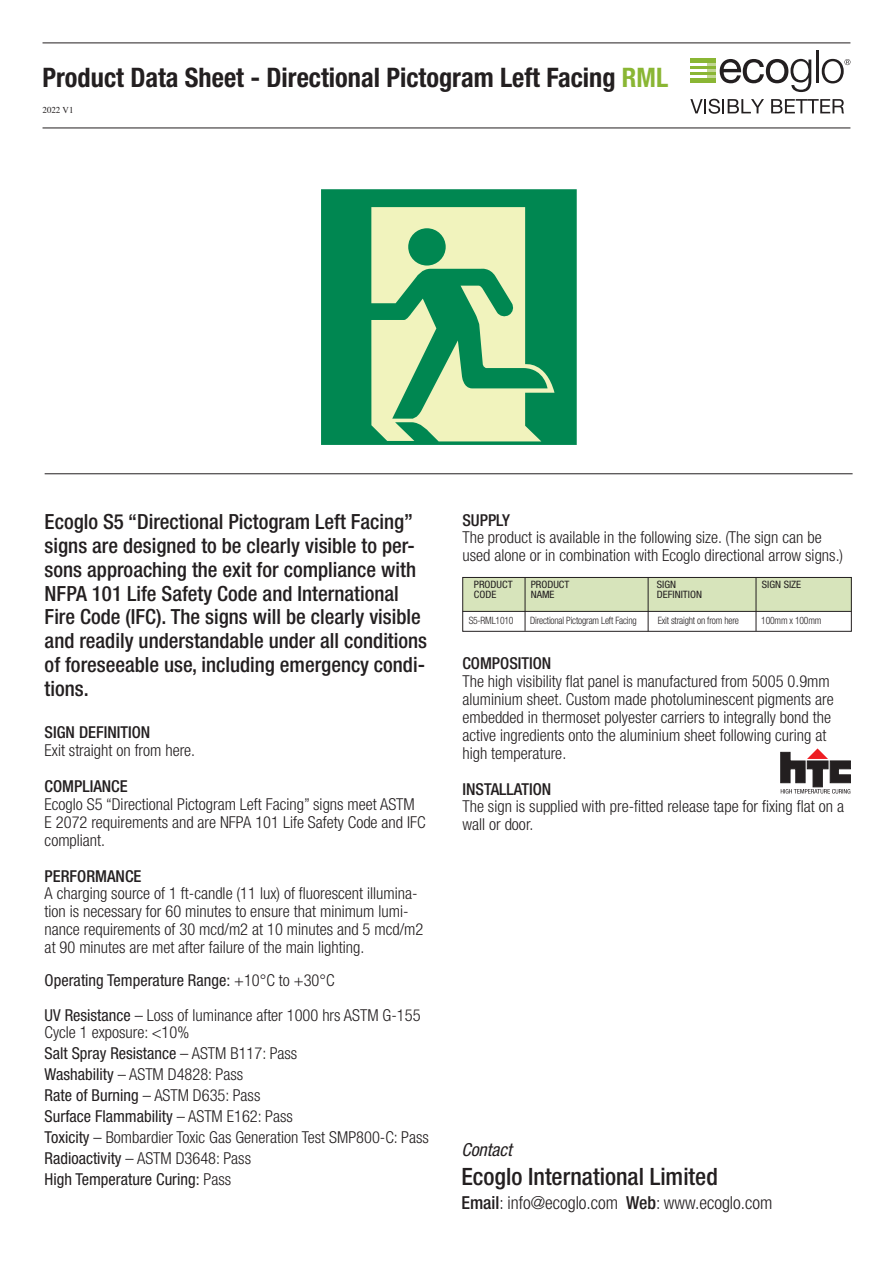
<style>
.page{position:relative;width:893px;height:1263px;background:#fff}
.page>*{position:absolute;margin:0;border:0;box-sizing:border-box;transform-origin:0 0}
.t1{font:700 condensed 26.85px "Helvetica Neue";color:#231f20}
.t2{font:500 condensed 23.85px "Helvetica Neue";color:#231f20}
.t3{font:500 condensed 20.85px/23.9px "Helvetica Neue";color:#231f20}
.t4{font:300 condensed 18px "Helvetica Neue";color:#231f20}
.t5{font:italic condensed 18px "Helvetica Neue";color:#231f20}
.t6{font:300 condensed 16.5px/18px "Helvetica Neue";color:#231f20}
.t7{font:condensed 16.5px "Helvetica Neue";color:#231f20}
.t8{font:500 condensed 16.5px "Helvetica Neue";color:#231f20}
.t9{font:300 condensed 10.2px "Helvetica Neue";letter-spacing:-.02em;color:#231f20;scale:.95 1}
.t10{font:condensed 10.2px "Helvetica Neue";color:#231f20;scale:1.05 1}
.t11{font:9px "Times";color:#231f20}
.s1{color:#8ab634}
.s2{font-weight:300}
.s3{font-weight:400}
.s4{font-weight:500}
</style>
<div class="page">
<div style="left:690px;top:58px;width:26px;height:5px;background:#8ab634"></div>
<div style="left:690px;top:78px;width:26px;height:5px;background:#8ab634"></div>
<hr style="left:690px;top:72px;width:26px;height:3px;background:#8ab634">
<hr style="left:690px;top:66px;width:26px;height:3px;background:#8ab634">
<svg style="left:707px;top:59px;width:104px;height:33px"></svg>
<hr style="left:816px;top:51px;width:2px;height:32px;background:#231f20">
<svg style="left:822px;top:59px;width:28px;height:24px"></svg>
<svg style="left:690px;top:99px;width:74px;height:15px"></svg>
<svg style="left:771px;top:99px;width:73px;height:14px"></svg>
<hr style="left:43px;top:43px;width:807px;height:1px;background:#231f20">
<hr style="left:43px;top:128px;width:807px;height:1px;background:#231f20">
<hr style="left:45px;top:473px;width:808px;height:1px;background:#231f20">
<svg style="left:321px;top:189px;width:256px;height:256px;background:#57ae78"></svg>
<div style="left:463px;top:577px;width:388px;height:34px;background:#d7e4bb"></div>
<div style="left:463px;top:577px;width:388px;height:54px;border:1px solid #231f20"></div>
<hr style="left:463px;top:611px;width:388px;height:1px;background:#231f20">
<hr style="left:525px;top:578px;width:1px;height:53px;background:#231f20">
<hr style="left:648px;top:578px;width:1px;height:53px;background:#231f20">
<hr style="left:756px;top:578px;width:1px;height:53px;background:#231f20">
<svg style="left:781px;top:748px;width:69px;height:46px"></svg>
<p class="t1" style="left:43px;top:61px;width:627px">Product Data Sheet - Directional Pictogram Left Facing <span class="s1">RML</span></p>
<p class="t11" style="left:43px;top:104px;width:32px">2022 V1</p>
<p class="t3" style="left:45px;top:509px;width:384px">Ecoglo S5 “Directional Pictogram Left Facing” signs are designed to be clearly visible to per&shy;sons approaching the exit for compliance with NFPA 101 Life Safety Code and International Fire Code (IFC). The signs will be clearly visible and readily understandable under all conditions of foreseeable use, including emergency condi&shy;tions.</p>
<p class="t8" style="left:45px;top:722px;width:107px">SIGN DEFINITION</p>
<p class="t6" style="left:45px;top:741px;width:152px">Exit straight on from here.</p>
<p class="t8" style="left:45px;top:776px;width:85px">COMPLIANCE</p>
<p class="t6" style="left:45px;top:795px;width:383px">Ecoglo S5 “Directional Pictogram Left Facing” signs meet ASTM<br>E 2072 requirements and are NFPA 101 Life Safety Code and IFC compliant.</p>
<p class="t8" style="left:45px;top:866px;width:98px">PERFORMANCE</p>
<p class="t6" style="left:45px;top:884px;width:380px">A charging source of 1 ft-candle (11 lux) of fluorescent illumina&shy;tion is necessary for 60 minutes to ensure that minimum lumi&shy;nance requirements of 30 mcd/m2 at 10 minutes and 5 mcd/m2 at 90 minutes are met after failure of the main lighting.</p>
<p class="t7" style="left:45px;top:971px;width:291px">Operating Temperature Range: <span class="s2">+10°C to +30°C</span></p>
<p class="t6" style="left:45px;top:1005px;width:377px"><span class="s3">UV Resistance</span> – Loss of luminance after 1000 hrs ASTM G-155</p>
<p class="t6" style="left:45px;top:1023px;width:146px">Cycle 1 exposure: &lt;10%</p>
<p class="t7" style="left:45px;top:1044px;width:254px">Salt Spray Resistance <span class="s2">– ASTM B117: Pass</span></p>
<p class="t6" style="left:45px;top:1065px;width:200px"><span class="s3">Washability</span> – ASTM D4828: Pass</p>
<p class="t6" style="left:45px;top:1086px;width:217px"><span class="s3">Rate of Burning</span> – ASTM D635: Pass</p>
<p class="t7" style="left:45px;top:1107px;width:250px">Surface Flammability <span class="s2">– ASTM E162: Pass</span></p>
<p class="t6" style="left:45px;top:1128px;width:386px"><span class="s3">Toxicity</span> – Bombardier Toxic Gas Generation Test SMP800-C: Pass</p>
<p class="t6" style="left:45px;top:1149px;width:208px"><span class="s3">Radioactivity</span> – ASTM D3648: Pass</p>
<p class="t7" style="left:45px;top:1169px;width:188px">High Temperature Curing: <span class="s2">Pass</span></p>
<p class="t8" style="left:462px;top:510px;width:49px">SUPPLY</p>
<p class="t6" style="left:462px;top:528px;width:382px">The product is available in the following size. (The sign can be used alone or in combination with Ecoglo directional arrow signs.)</p>
<p class="t10" style="left:474px;top:578px;width:38px">PRODUCT</p>
<p class="t10" style="left:531px;top:578px;width:38px">PRODUCT</p>
<p class="t10" style="left:657px;top:578px;width:20px">SIGN</p>
<p class="t10" style="left:762px;top:578px;width:39px">SIGN SIZE</p>
<p class="t10" style="left:474px;top:589px;width:23px">CODE</p>
<p class="t10" style="left:531px;top:589px;width:24px">NAME</p>
<p class="t10" style="left:657px;top:589px;width:44px">DEFINITION</p>
<p class="t9" style="left:469px;top:615px;width:49px">S5-RML1010</p>
<p class="t9" style="left:530px;top:615px;width:114px">Directional Pictogram Left Facing</p>
<p class="t9" style="left:658px;top:615px;width:87px">Exit straight on from here</p>
<p class="t9" style="left:761px;top:615px;width:65px">100mm x 100mm</p>
<p class="t8" style="left:462px;top:653px;width:90px">COMPOSITION</p>
<p class="t6" style="left:462px;top:672px;width:373px">The high visibility flat panel is manufactured from 5005 0.9mm aluminium sheet. Custom made photoluminescent pigments are embedded in thermoset polyester carriers to integrally bond the active ingredients onto the aluminium sheet following curing at high temperature.</p>
<p class="t8" style="left:462px;top:779px;width:90px">INSTALLATION</p>
<p class="t6" style="left:462px;top:797px;width:383px">The sign is supplied with pre-fitted release tape for fixing flat on a wall or door.</p>
<p class="t5" style="left:461px;top:1139px;width:52px">Contact</p>
<p class="t2" style="left:461px;top:1162px;width:258px">Ecoglo International Limited</p>
<p class="t4" style="left:461px;top:1192px;width:313px"><span class="s4">Email</span>: info@ecoglo.com <span class="s4">Web</span>: www.ecoglo.com</p>
</div>
